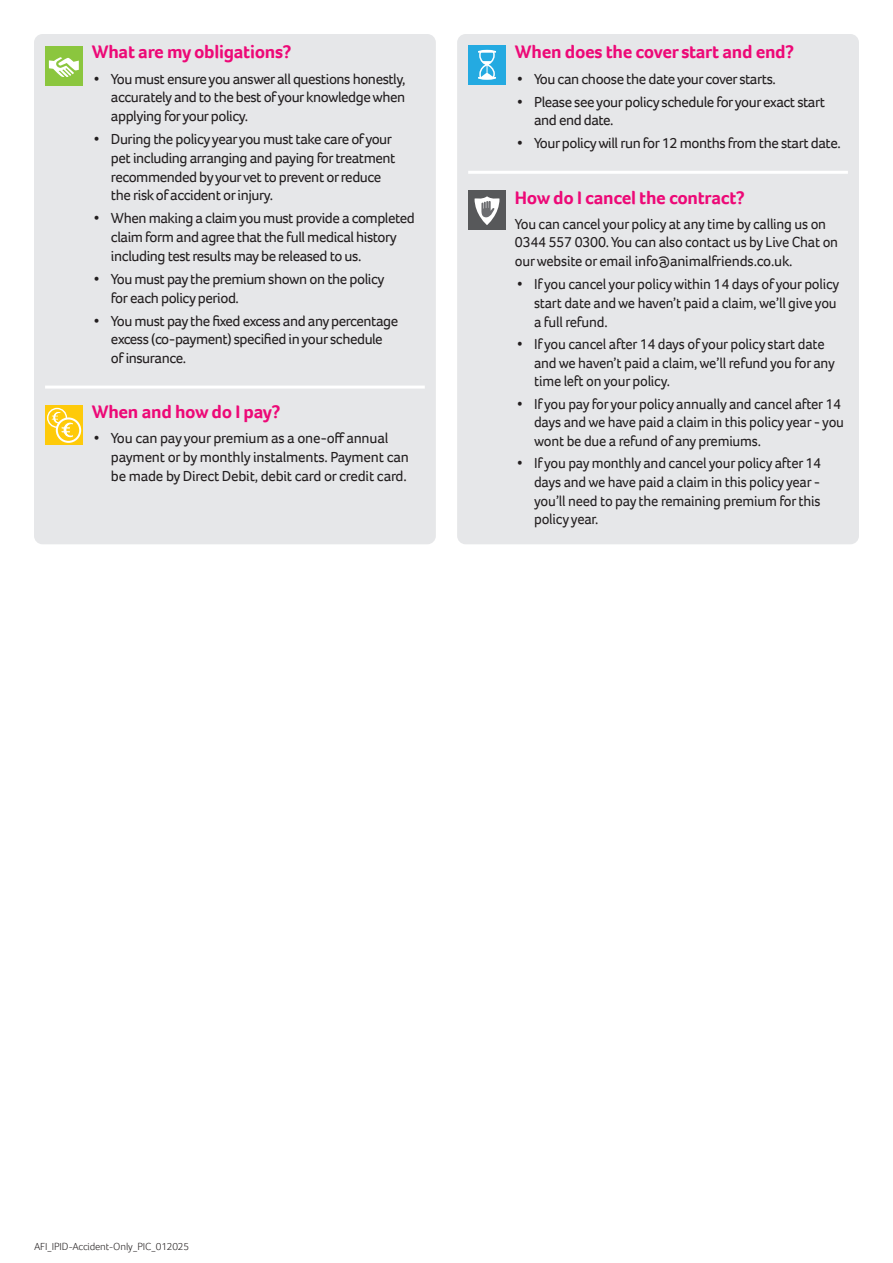
<style>
.page{position:relative;width:893px;height:1263px;background:#fff}
.page>*{position:absolute;margin:0;border:0;box-sizing:border-box;transform-origin:0 0}
.IPID_Subheading_2___rule{font:700 18.75px "Foco";letter-spacing:-.015em;color:#ed0977}
.IPID_Subheading_2{font:700 18.75px "Foco";letter-spacing:-.015em;color:#ed0977}
.IPID_Bullet_Indent{font:15px/18.8px "Foco";letter-spacing:-.03em;color:#231f20}
.IPID_Indent{font:15px/18.8px "Foco";letter-spacing:-.015em;color:#231f20}
.IPID_Indent-2{font:300 10.5px "Foco";letter-spacing:-.015em;color:#231f20}
</style>
<div class="page">
<div style="left:34px;top:34px;width:402px;height:510px;background:#e6e7e9;border-radius:9px"></div>
<hr style="left:45px;top:386px;width:380px;height:3px;background:#fff">
<div style="left:45px;top:46px;width:38px;height:39px;background:#8bc63e"></div>
<svg style="left:49px;top:57px;width:30px;height:20px"></svg>
<svg style="left:45px;top:405px;width:38px;height:39px"></svg>
<svg style="left:48px;top:408px;width:18px;height:19px"></svg>
<div style="left:47px;top:408px;width:20px;height:20px;border:1px solid #fff;border-radius:50%"></div>
<svg style="left:57px;top:418px;width:23px;height:24px"></svg>
<div style="left:56px;top:417px;width:25px;height:26px;border:2px solid #fff;border-radius:50%"></div>
<svg style="left:51px;top:411px;width:23px;height:27px"></svg>
<div style="left:457px;top:34px;width:402px;height:510px;background:#e6e7e9;border-radius:9px"></div>
<hr style="left:468px;top:171px;width:380px;height:3px;background:#fff">
<div style="left:468px;top:45px;width:38px;height:39px;background:#24aae1"></div>
<svg style="left:478px;top:50px;width:18px;height:30px"></svg>
<div style="left:468px;top:190px;width:38px;height:40px;background:#57585a"></div>
<svg style="left:475px;top:196px;width:24px;height:29px"></svg>
<h4 class="IPID_Subheading_2" style="left:92px;top:40px;width:201px">What are my obligations?</h4>
<p class="IPID_Bullet_Indent" style="left:111px;top:69px;width:296px;text-align:justify;text-indent:-17px">• You must ensure you answer all questions honestly, accurately and to the best of your knowledge when applying for your policy.</p>
<p class="IPID_Bullet_Indent" style="left:111px;top:129px;width:286px;text-indent:-17px">• During the policy year you must take care of your pet including arranging and paying for treatment recommended by your vet to prevent or reduce the risk of accident or injury.</p>
<p class="IPID_Bullet_Indent" style="left:111px;top:209px;width:305px;text-indent:-17px">• When making a claim you must provide a completed claim form and agree that the full medical history including test results may be released to us.</p>
<p class="IPID_Bullet_Indent" style="left:111px;top:269px;width:275px;text-indent:-17px">• You must pay the premium shown on the policy for each policy period.</p>
<p class="IPID_Bullet_Indent" style="left:111px;top:311px;width:289px;text-indent:-17px">• You must pay the fixed excess and any percentage excess (co-payment) specified in your schedule of insurance.</p>
<p class="IPID_Subheading_2___rule" style="left:92px;top:400px;width:190px">When and how do I pay?</p>
<p class="IPID_Bullet_Indent" style="left:111px;top:429px;width:299px;text-indent:-17px">• You can pay your premium as a one-off annual payment or by monthly instalments. Payment can be made by Direct Debit, debit card or credit card.</p>
<p class="IPID_Subheading_2___rule" style="left:515px;top:40px;width:281px">When does the cover start and end?</p>
<p class="IPID_Bullet_Indent" style="left:517px;top:69px;width:260px">• You can choose the date your cover starts.</p>
<p class="IPID_Bullet_Indent" style="left:534px;top:92px;width:293px;text-indent:-17px">• Please see your policy schedule for your exact start and end date.</p>
<p class="IPID_Bullet_Indent" style="left:517px;top:134px;width:325px">• Your policy will run for 12 months from the start date.</p>
<p class="IPID_Subheading_2___rule" style="left:515px;top:185px;width:231px">How do I cancel the contract?</p>
<p class="IPID_Indent" style="left:515px;top:214px;width:325px">You can cancel your policy at any time by calling us on<br>0344 557 0300. You can also contact us by Live Chat on our website or email info@animalfriends.co.uk.</p>
<p class="IPID_Bullet_Indent" style="left:534px;top:275px;width:307px;text-indent:-17px">• If you cancel your policy within 14 days of your policy start date and we haven’t paid a claim, we’ll give you a full refund.</p>
<p class="IPID_Bullet_Indent" style="left:534px;top:334px;width:302px;text-indent:-17px">• If you cancel after 14 days of your policy start date and we haven’t paid a claim, we’ll refund you for any time left on your policy.</p>
<p class="IPID_Bullet_Indent" style="left:534px;top:394px;width:311px;text-indent:-17px">• If you pay for your policy annually and cancel after 14 days and we have paid a claim in this policy year - you wont be due a refund of any premiums.</p>
<p class="IPID_Bullet_Indent" style="left:534px;top:454px;width:289px;text-align:justify;text-indent:-17px">• If you pay monthly and cancel your policy after 14 days and we have paid a claim in this policy year - you’ll need to pay the remaining premium for this policy year.</p>
<p class="IPID_Indent-2" style="left:34px;top:1239px;width:157px">AFI_IPID-Accident-Only_PIC_012025</p>
</div>
